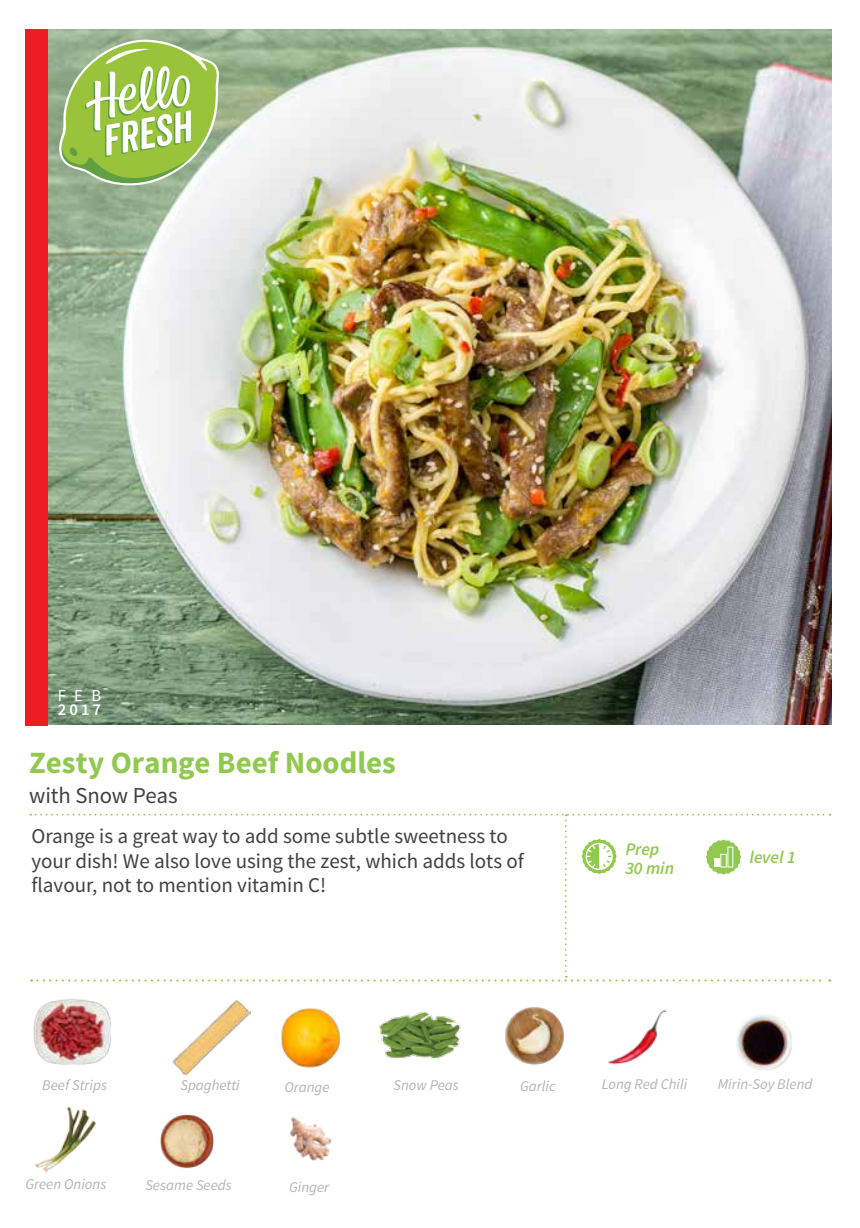
<style>
.page{position:relative;width:860px;height:1228px;background:#fff}
.page>*{position:absolute;margin:0;border:0;box-sizing:border-box;transform-origin:0 0}
.t1{font:700 30.97px "Source Sans Pro";letter-spacing:-.005em;color:#91c84e}
.t2{font:22.75px "Source Sans Pro";letter-spacing:-.005em;color:#414042}
.t3{font:21px/24.5px "Source Sans Pro";color:#414042}
.t4{font:italic 600 17.5px/18.6px "Source Sans Pro";color:#91c84e}
.t5{font:600 16.62px "Source Sans Pro";color:#fff}
.t6{font:16.62px "Source Sans Pro";color:#fff}
.t7{font:italic 14.88px "Source Sans Pro";color:#b1b4b6}
</style>
<div class="page">
<img style="left:48px;top:29px;width:783px;height:696px">
<div style="left:26px;top:29px;width:22px;height:696px;background:#ed1d24"></div>
<svg style="left:30px;top:813px;width:800px;height:168px"></svg>
<svg style="left:55px;top:39px;width:164px;height:158px"></svg>
<img style="left:505px;top:1007px;width:59px;height:59px">
<img style="left:35px;top:1107px;width:61px;height:66px">
<img style="left:281px;top:1008px;width:60px;height:60px">
<img style="left:379px;top:1011px;width:82px;height:49px">
<img style="left:736px;top:1015px;width:56px;height:55px">
<img style="left:33px;top:999px;width:78px;height:66px">
<img style="left:608px;top:1009px;width:59px;height:56px">
<img style="left:172px;top:1000px;width:78px;height:75px">
<img style="left:290px;top:1117px;width:42px;height:44px">
<img style="left:160px;top:1114px;width:54px;height:55px">
<p class="t6" style="left:58px;top:685px;width:45px">FEB</p>
<p class="t5" style="left:58px;top:699px;width:45px">2017</p>
<h1 class="t1" style="left:29px;top:743px;width:368px">Zesty Orange Beef Noodles</h1>
<p class="t2" style="left:29px;top:781px;width:150px">with Snow Peas</p>
<p class="t3" style="left:31px;top:824px;width:494px">Orange is a great way to add some subtle sweetness to your dish! We also love using the zest, which adds lots of flavour, not to mention vitamin C!</p>
<p class="t4" style="left:625px;top:840px;width:50px">Prep<br>30 min</p>
<p class="t4" style="left:749px;top:848px;width:48px">level 1</p>
<p class="t7" style="left:42px;top:1075px;width:66px">Beef Strips</p>
<p class="t7" style="left:180px;top:1075px;width:61px">Spaghetti</p>
<p class="t7" style="left:284px;top:1077px;width:47px">Orange</p>
<p class="t7" style="left:393px;top:1075px;width:67px">Snow Peas</p>
<p class="t7" style="left:601px;top:1074px;width:87px">Long Red Chili</p>
<p class="t7" style="left:717px;top:1074px;width:96px">Mirin-Soy Blend</p>
<p class="t7" style="left:520px;top:1077px;width:37px">Garlic</p>
<p class="t7" style="left:25px;top:1174px;width:82px">Green Onions</p>
<p class="t7" style="left:145px;top:1175px;width:88px">Sesame Seeds</p>
<p class="t7" style="left:289px;top:1177px;width:42px">Ginger</p>
</div>
